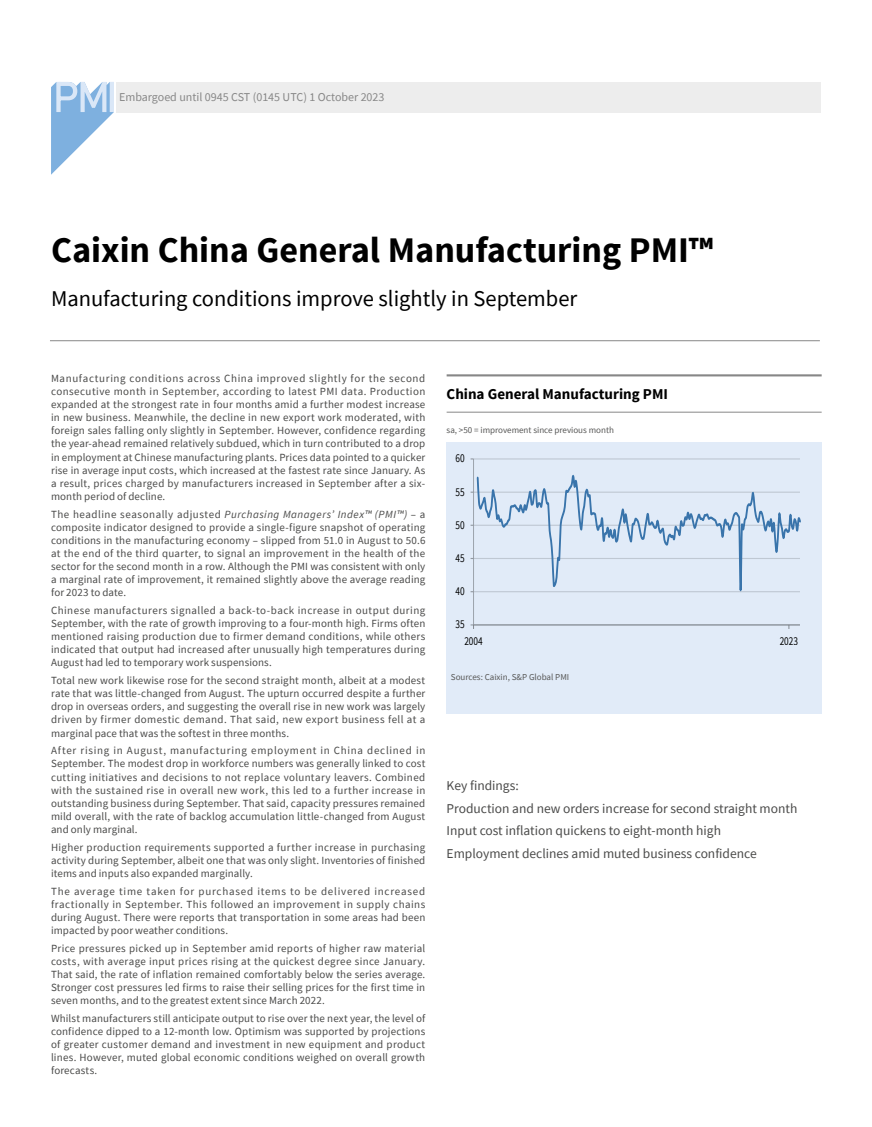
<style>
.page{position:relative;width:872px;height:1127px;background:#fff}
.page>*{position:absolute;margin:0;border:0;box-sizing:border-box;transform-origin:0 0}
.t1{font:700 36px "Source Sans Pro";color:#000}
.t2{font:22.5px "Source Sans Pro";color:#000}
.t3{font:700 15px "Source Sans Pro";color:#000}
.t4{font:13.5px/22.5px "Source Sans Pro";color:#4a4a49}
.t5{font:12px "Source Sans Pro";color:#878787}
.t6{font:12px "Source Sans Pro";letter-spacing:-.005em;color:#000;scale:.78 1}
.t7{font:10.95px/13px "Source Sans Pro";letter-spacing:.015em;color:#4a4a49;text-align:justify}
.t8{font:9px "Source Sans Pro";color:#575756}
.s1{font-style:italic}
</style>
<div class="page">
<hr style="left:50px;top:340px;width:770px;height:1px;background:#878787">
<div style="left:446px;top:442px;width:375px;height:272px;background:#e1ebf8"></div>
<hr style="left:446px;top:374px;width:375px;height:2px;background:#878787">
<hr style="left:446px;top:412px;width:375px;height:1px;background:#878787">
<div style="left:116px;top:82px;width:705px;height:30px;background:#ededed"></div>
<svg style="left:51px;top:82px;width:63px;height:93px"></svg>
<hr style="left:473px;top:458px;width:327px;height:1px;background:#d9d9d9">
<hr style="left:473px;top:459px;width:1px;height:166px;background:#a6a6a6">
<hr style="left:473px;top:624px;width:327px;height:1px;background:#868686">
<svg style="left:470px;top:475px;width:330px;height:118px"></svg>
<p class="t5" style="left:119px;top:89px;width:267px">Embargoed until 0945 CST (0145 UTC) 1 October 2023</p>
<h1 class="t1" style="left:51px;top:227px;width:664px">Caixin China General Manufacturing PMI™</h1>
<h2 class="t2" style="left:51px;top:285px;width:528px">Manufacturing conditions improve slightly in September</h2>
<p class="t7" style="left:51px;top:372px;width:376px">Manufacturing conditions across China improved slightly for the second consecutive month in September, according to latest PMI data. Production expanded at the strongest rate in four months amid a further modest increase in new business. Meanwhile, the decline in new export work moderated, with foreign sales falling only slightly in September. However, confidence regarding the year-ahead remained relatively subdued, which in turn contributed to a drop in employment at Chinese manufacturing plants. Prices data pointed to a quicker rise in average input costs, which increased at the fastest rate since January. As a result, prices charged by manufacturers increased in September after a six&shy;month period of decline.</p>
<p class="t7" style="left:51px;top:507px;width:376px">The headline seasonally adjusted <span class="s1">Purchasing Managers’ Index™ (PMI™)</span> – a composite indicator designed to provide a single-figure snapshot of operating conditions in the manufacturing economy – slipped from 51.0 in August to 50.6 at the end of the third quarter, to signal an improvement in the health of the sector for the second month in a row. Although the PMI was consistent with only a marginal rate of improvement, it remained slightly above the average reading for 2023 to date.</p>
<p class="t7" style="left:51px;top:604px;width:376px">Chinese manufacturers signalled a back-to-back increase in output during September, with the rate of growth improving to a four-month high. Firms often mentioned raising production due to firmer demand conditions, while others indicated that output had increased after unusually high temperatures during August had led to temporary work suspensions.</p>
<p class="t7" style="left:51px;top:674px;width:376px">Total new work likewise rose for the second straight month, albeit at a modest rate that was little-changed from August. The upturn occurred despite a further drop in overseas orders, and suggesting the overall rise in new work was largely driven by firmer domestic demand. That said, new export business fell at a marginal pace that was the softest in three months.</p>
<p class="t7" style="left:51px;top:744px;width:376px">After rising in August, manufacturing employment in China declined in September. The modest drop in workforce numbers was generally linked to cost cutting initiatives and decisions to not replace voluntary leavers. Combined with the sustained rise in overall new work, this led to a further increase in outstanding business during September. That said, capacity pressures remained mild overall, with the rate of backlog accumulation little-changed from August and only marginal.</p>
<p class="t7" style="left:51px;top:840px;width:376px">Higher production requirements supported a further increase in purchasing activity during September, albeit one that was only slight. Inventories of finished items and inputs also expanded marginally.</p>
<p class="t7" style="left:51px;top:884px;width:376px">The average time taken for purchased items to be delivered increased fractionally in September. This followed an improvement in supply chains during August. There were reports that transportation in some areas had been impacted by poor weather conditions.</p>
<p class="t7" style="left:51px;top:941px;width:376px">Price pressures picked up in September amid reports of higher raw material costs, with average input prices rising at the quickest degree since January.<br>That said, the rate of inflation remained comfortably below the series average.<br>Stronger cost pressures led firms to raise their selling prices for the first time in seven months, and to the greatest extent since March 2022.</p>
<p class="t7" style="left:51px;top:1011px;width:376px">Whilst manufacturers still anticipate output to rise over the next year, the level of confidence dipped to a 12-month low. Optimism was supported by projections of greater customer demand and investment in new equipment and product lines. However, muted global economic conditions weighed on overall growth forecasts.</p>
<h3 class="t3" style="left:446px;top:385px;width:223px">China General Manufacturing PMI</h3>
<p class="t8" style="left:446px;top:425px;width:169px">sa, &gt;50 = improvement since previous month</p>
<p class="t6" style="left:455px;top:451px;width:13px">60</p>
<p class="t6" style="left:455px;top:484px;width:13px">55</p>
<p class="t6" style="left:455px;top:517px;width:13px">50</p>
<p class="t6" style="left:455px;top:550px;width:13px">45</p>
<p class="t6" style="left:455px;top:584px;width:13px">40</p>
<p class="t6" style="left:455px;top:617px;width:13px">35</p>
<p class="t6" style="left:464px;top:633px;width:25px">2004</p>
<p class="t6" style="left:779px;top:633px;width:25px">2023</p>
<p class="t8" style="left:451px;top:672px;width:120px">Sources: Caixin, S&amp;P Global PMI</p>
<p class="t4" style="left:446px;top:774px;width:352px">Key findings:<br>Production and new orders increase for second straight month Input cost inflation quickens to eight-month high<br>Employment declines amid muted business confidence</p>
</div>
